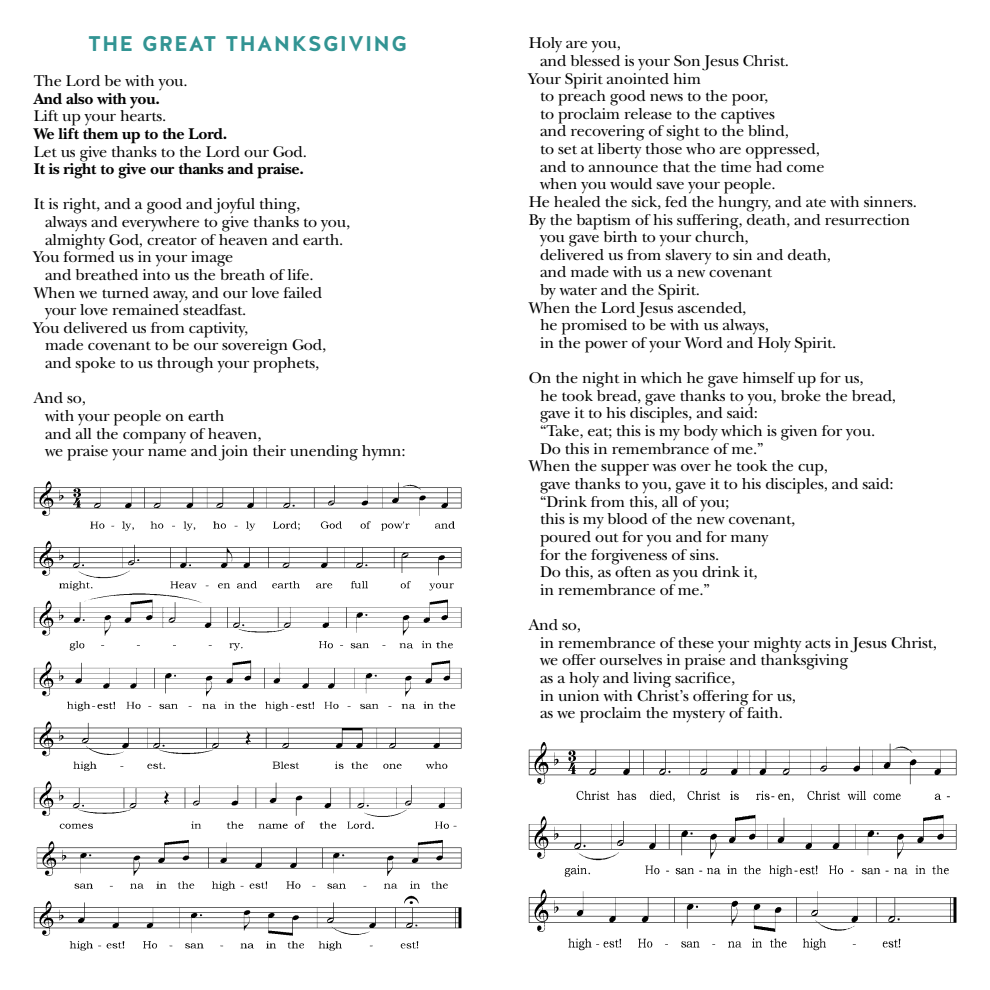
<style>
.page{position:relative;width:990px;height:990px;background:#fff}
.page>*{position:absolute;margin:0;border:0;box-sizing:border-box;transform-origin:0 0}
.t1{font:700 21.25px "Halis R";letter-spacing:.06em;color:#329493}
.t2{font:16.25px/17.6px "New Baskerville Std";letter-spacing:-.01em;color:#000}
.t3{font:700 16.25px "New Baskerville Std";letter-spacing:-.01em;color:#000}
</style>
<div class="page">
<img style="left:529px;top:742px;width:427px;height:208px">
<img style="left:34px;top:481px;width:427px;height:469px">
<h1 class="t1" style="left:88px;top:30px;width:320px">THE GREAT THANKSGIVING</h1>
<p class="t2" style="left:34px;top:72px;width:156px">The Lord be with you.</p>
<p class="t3" style="left:34px;top:89px;width:128px">And also with you.</p>
<p class="t2" style="left:34px;top:107px;width:134px">Lift up your hearts.</p>
<p class="t3" style="left:34px;top:124px;width:195px">We lift them up to the Lord.</p>
<p class="t2" style="left:34px;top:143px;width:275px">Let us give thanks to the Lord our God.</p>
<p class="t3" style="left:34px;top:159px;width:272px">It is right to give our thanks and praise.</p>
<p class="t2" style="left:34px;top:195px;width:268px">It is right, and a good and joyful thing,</p>
<p class="t2" style="left:45px;top:213px;width:307px">always and everywhere to give thanks to you,</p>
<p class="t2" style="left:45px;top:231px;width:300px">almighty God, creator of heaven and earth.</p>
<p class="t2" style="left:34px;top:248px;width:201px">You formed us in your image</p>
<p class="t2" style="left:45px;top:266px;width:270px">and breathed into us the breath of life.</p>
<p class="t2" style="left:34px;top:284px;width:290px">When we turned away, and our love failed</p>
<p class="t2" style="left:45px;top:301px;width:203px">your love remained steadfast.</p>
<p class="t2" style="left:34px;top:319px;width:216px">You delivered us from captivity,</p>
<p class="t2" style="left:45px;top:336px;width:283px">made covenant to be our sovereign God,</p>
<p class="t2" style="left:45px;top:354px;width:276px">and spoke to us through your prophets,</p>
<p class="t2" style="left:45px;top:389px;width:362px;text-indent:-11px">And so,<br>with your people on earth<br>and all the company of heaven,<br>we praise your name and join their unending hymn:</p>
<p class="t2" style="left:529px;top:34px;width:94px">Holy are you,</p>
<p class="t2" style="left:540px;top:52px;width:250px">and blessed is your Son Jesus Christ.</p>
<p class="t2" style="left:529px;top:70px;width:174px">Your Spirit anointed him</p>
<p class="t2" style="left:540px;top:87px;width:230px">to preach good news to the poor,</p>
<p class="t2" style="left:540px;top:105px;width:236px">to proclaim release to the captives</p>
<p class="t2" style="left:540px;top:122px;width:250px">and recovering of sight to the blind,</p>
<p class="t2" style="left:540px;top:140px;width:281px">to set at liberty those who are oppressed,</p>
<p class="t2" style="left:540px;top:158px;width:286px">and to announce that the time had come</p>
<p class="t2" style="left:540px;top:175px;width:237px">when you would save your people.</p>
<p class="t2" style="left:529px;top:193px;width:390px">He healed the sick, fed the hungry, and ate with sinners.</p>
<p class="t2" style="left:529px;top:211px;width:383px">By the baptism of his suffering, death, and resurrection</p>
<p class="t2" style="left:540px;top:228px;width:210px">you gave birth to your church,</p>
<p class="t2" style="left:540px;top:246px;width:293px">delivered us from slavery to sin and death,</p>
<p class="t2" style="left:540px;top:263px;width:234px">and made with us a new covenant</p>
<p class="t2" style="left:540px;top:281px;width:162px">by water and the Spirit.</p>
<p class="t2" style="left:529px;top:299px;width:219px">When the Lord Jesus ascended,</p>
<p class="t2" style="left:540px;top:316px;width:231px">he promised to be with us always,</p>
<p class="t2" style="left:540px;top:334px;width:298px">in the power of your Word and Holy Spirit.</p>
<p class="t2" style="left:529px;top:369px;width:336px">On the night in which he gave himself up for us,</p>
<p class="t2" style="left:540px;top:387px;width:358px">he took bread, gave thanks to you, broke the bread,</p>
<p class="t2" style="left:540px;top:405px;width:220px">gave it to his disciples, and said:</p>
<p class="t2" style="left:540px;top:422px;width:337px">“Take, eat; this is my body which is given for you.</p>
<p class="t2" style="left:540px;top:440px;width:225px">Do this in remembrance of me.”</p>
<p class="t2" style="left:529px;top:457px;width:301px">When the supper was over he took the cup,</p>
<p class="t2" style="left:540px;top:475px;width:355px">gave thanks to you, gave it to his disciples, and said:</p>
<p class="t2" style="left:540px;top:493px;width:191px">“Drink from this, all of you;</p>
<p class="t2" style="left:540px;top:510px;width:257px">this is my blood of the new covenant,</p>
<p class="t2" style="left:540px;top:528px;width:230px">poured out for you and for many</p>
<p class="t2" style="left:540px;top:546px;width:181px">for the forgiveness of sins.</p>
<p class="t2" style="left:540px;top:563px;width:219px">Do this, as often as you drink it,</p>
<p class="t2" style="left:540px;top:581px;width:172px">in remembrance of me.”</p>
<p class="t2" style="left:540px;top:616px;width:399px;text-indent:-11px">And so,<br>in remembrance of these your mighty acts in Jesus Christ, we offer ourselves in praise and thanksgiving<br>as a holy and living sacrifice,<br>in union with Christ’s offering for us,<br>as we proclaim the mystery of faith.</p>
</div>
